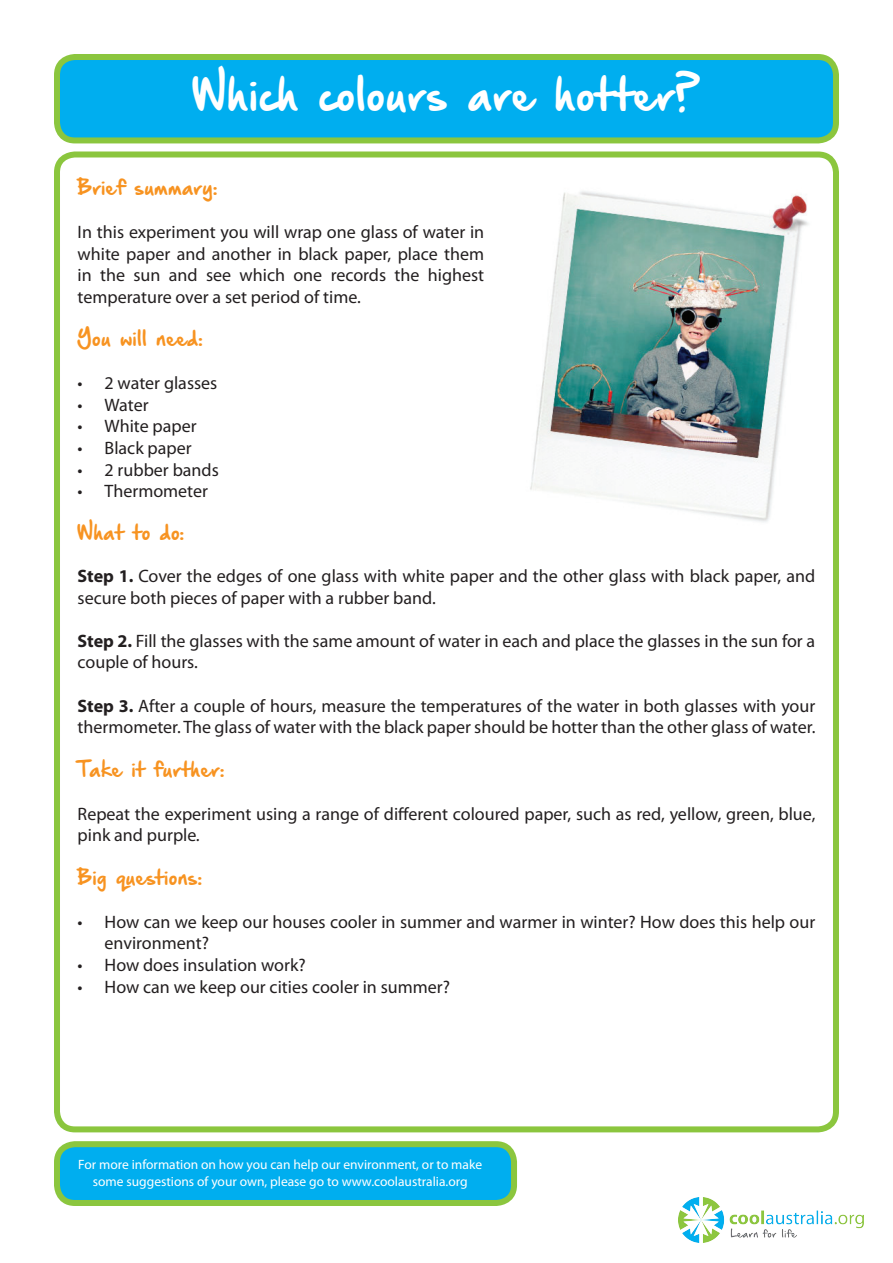
<style>
.page{position:relative;width:893px;height:1263px;background:#fff}
.page>*{position:absolute;margin:0;border:0;box-sizing:border-box;transform-origin:0 0}
.t1{font:39px "Hand Of Sean Demo";color:#fff}
.t2{font:18px/21.6px "Myriad Pro";color:#231f20}
.t3{font:18px "Hand Of Sean Demo";color:#f79321}
.t4{font:13.5px/16.2px "Myriad Pro";color:#fff;text-align:center}
.s1{font-weight:700}
.s2{font-style:italic}
</style>
<div class="page">
<div style="left:57px;top:1144px;width:457px;height:59px;background:#00aeef;border-radius:18px"></div>
<div style="left:54px;top:1141px;width:463px;height:65px;border:6px solid #8bc63e;border-radius:18px"></div>
<div style="left:57px;top:57px;width:779px;height:83px;background:#00aeef;border-radius:18px"></div>
<div style="left:54px;top:54px;width:785px;height:89px;border:6px solid #8bc63e;border-radius:18px"></div>
<div style="left:54px;top:151px;width:785px;height:981px;border:6px solid #8bc63e;border-radius:18px"></div>
<img style="left:530px;top:191px;width:278px;height:331px">
<img style="left:678px;top:1197px;width:185px;height:46px">
<h1 class="t1" style="left:192px;top:74px;width:509px">Which colours are hotter?</h1>
<p class="t3" style="left:78px;top:178px;width:142px">Brief summary:</p>
<p class="t2" style="left:78px;top:221px;width:408px;text-align:justify">In this experiment you will wrap one glass of water in white paper and another in black paper, place them in the sun and see which one records the highest temperature over a set period of time.</p>
<p class="t3" style="left:78px;top:329px;width:127px">You will need:</p>
<p class="t2" style="left:78px;top:372px;width:141px">• 2 water glasses</p>
<p class="t2" style="left:78px;top:394px;width:72px">• Water</p>
<p class="t2" style="left:78px;top:415px;width:121px">• White paper</p>
<p class="t2" style="left:78px;top:437px;width:116px">• Black paper</p>
<p class="t2" style="left:78px;top:458px;width:143px">• 2 rubber bands</p>
<p class="t2" style="left:78px;top:480px;width:132px">• Thermometer</p>
<p class="t3" style="left:78px;top:524px;width:108px">What to do:</p>
<p class="t2" style="left:78px;top:565px;width:739px"><span class="s1">Step 1.</span> Cover the edges of one glass with white paper and the other glass with black paper, and secure both pieces of paper with a rubber band.</p>
<p class="t2" style="left:78px;top:630px;width:739px"><span class="s1">Step 2.</span> Fill the glasses with the same amount of water in each and place the glasses in the sun for a couple of hours.</p>
<p class="t2" style="left:78px;top:694px;width:739px"><span class="s1">Step 3.</span> After a couple of hours, measure the temperatures of the water in both glasses with your thermometer. The glass of water with the black paper should be hotter than the other glass of water.</p>
<p class="t3" style="left:78px;top:760px;width:148px">Take it further:</p>
<p class="t2" style="left:78px;top:802px;width:739px">Repeat the experiment using a range of different coloured paper, such as red, yellow, green, blue, pink and purple<span class="s2">.</span></p>
<p class="t3" style="left:78px;top:868px;width:126px">Big questions:</p>
<p class="t2" style="left:105px;top:910px;width:712px;text-indent:-27px">• How can we keep our houses cooler in summer and warmer in winter? How does this help our environment?</p>
<p class="t2" style="left:78px;top:954px;width:230px">• How does insulation work?</p>
<p class="t2" style="left:78px;top:975px;width:374px">• How can we keep our cities cooler in summer?</p>
<p class="t4" style="left:78px;top:1156px;width:405px">For more information on how you can help our environment, or to make some suggestions of your own, please go to www.coolaustralia.org</p>
</div>
